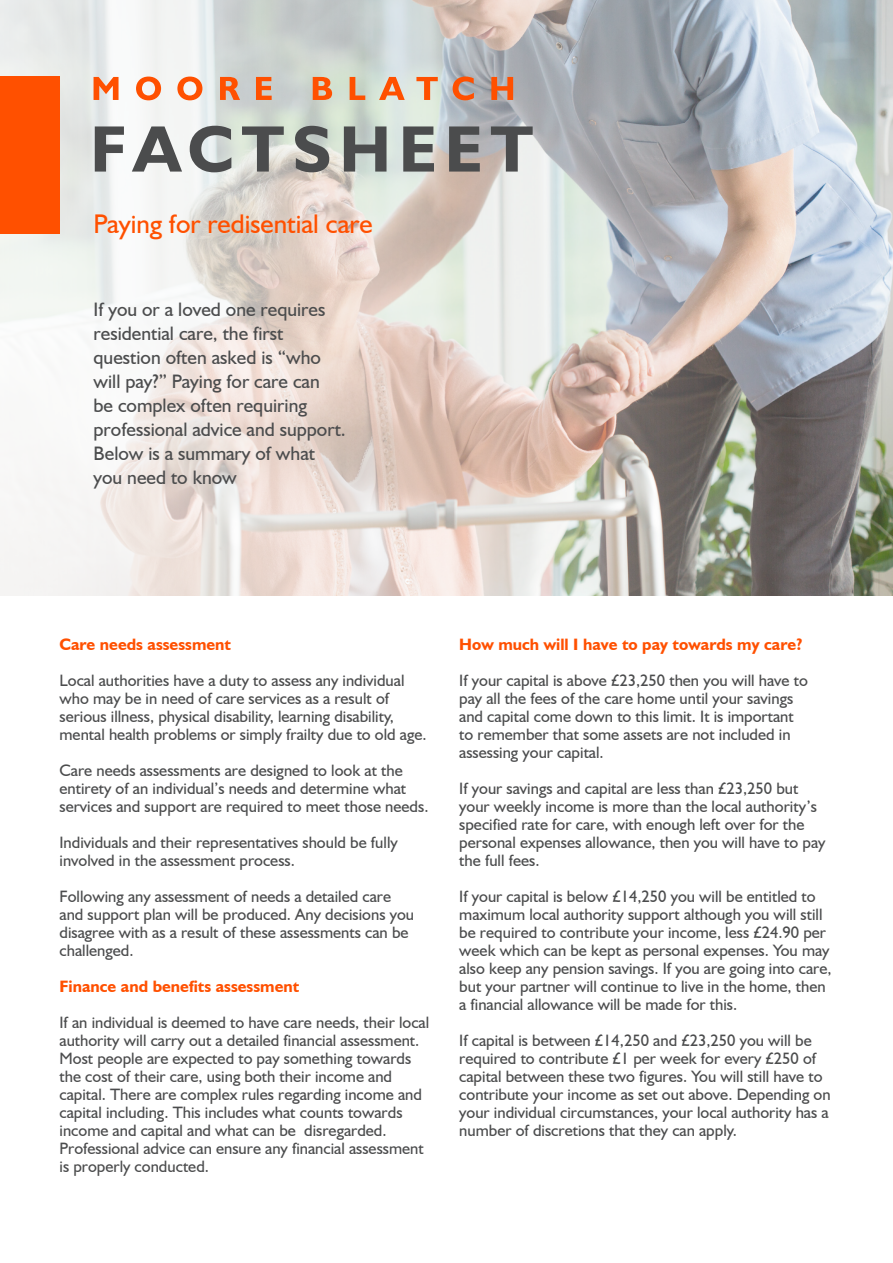
<style>
.page{position:relative;width:893px;height:1263px;background:#fff}
.page>*{position:absolute;margin:0;border:0;box-sizing:border-box;transform-origin:0 0}
.t1{font:700 66px "Humanist 521 BT";letter-spacing:.12em;color:#4b4c4d}
.Subheadline{font:27px "Humanist 521 BT";color:#ff5000}
.Intro_Copy{font:19.5px/24px "Humanist 521 BT";color:#4b4c4d}
.Body_Copy{font:16.5px/18px "Humanist 521 BT";color:#4b4c4d}
.Body_Copy-2{font:700 16.5px "Humanist 521 BT";color:#ff5000}
</style>
<div class="page">
<img style="left:0;top:0;width:893px;height:595px">
<div style="left:0;top:77px;width:60px;height:157px;background:#ff5000"></div>
<svg style="left:94px;top:77px;width:25px;height:23px"></svg>
<svg style="left:136px;top:77px;width:25px;height:23px"></svg>
<svg style="left:177px;top:77px;width:25px;height:23px"></svg>
<svg style="left:220px;top:77px;width:20px;height:23px"></svg>
<svg style="left:256px;top:77px;width:16px;height:23px"></svg>
<svg style="left:313px;top:77px;width:19px;height:23px"></svg>
<svg style="left:350px;top:77px;width:15px;height:23px"></svg>
<svg style="left:379px;top:77px;width:26px;height:23px"></svg>
<svg style="left:416px;top:77px;width:22px;height:23px"></svg>
<svg style="left:453px;top:77px;width:21px;height:23px"></svg>
<svg style="left:491px;top:77px;width:22px;height:23px"></svg>
<p class="t1" style="left:90px;top:108px;width:444px">FACTSHEET</p>
<p class="Subheadline" style="left:94px;top:207px;width:281px">Paying for redisential care</p>
<p class="Intro_Copy" style="left:94px;top:297px;width:254px">If you or a loved one requires residential care, the first question often asked is “who will pay?” Paying for care can<br>be complex often requiring professional advice and support.</p>
<p class="Intro_Copy" style="left:94px;top:441px;width:223px">Below is a summary of what you need to know</p>
<p class="Body_Copy-2" style="left:60px;top:634px;width:173px">Care needs assessment</p>
<p class="Body_Copy" style="left:60px;top:671px;width:369px">Local authorities have a duty to assess any individual who may be in need of care services as a result of serious illness, physical disability, learning disability, mental health problems or simply frailty due to old age.</p>
<p class="Body_Copy" style="left:60px;top:761px;width:370px">Care needs assessments are designed to look at the entirety of an individual’s needs and determine what services and support are required to meet those needs.</p>
<p class="Body_Copy" style="left:60px;top:833px;width:340px">Individuals and their representatives should be fully involved in the assessment process.</p>
<p class="Body_Copy" style="left:60px;top:887px;width:356px">Following any assessment of needs a detailed care and support plan will be produced. Any decisions you disagree with as a result of these assessments can be challenged.</p>
<p class="Body_Copy-2" style="left:60px;top:976px;width:241px">Finance and benefits assessment</p>
<p class="Body_Copy" style="left:60px;top:1013px;width:371px">If an individual is deemed to have care needs, their local authority will carry out a detailed financial assessment.<br>Most people are expected to pay something towards the cost of their care, using both their income and capital. There are complex rules regarding income and capital including. This includes what counts towards income and capital and what can be disregarded.<br>Professional advice can ensure any financial assessment is properly conducted.</p>
<p class="Body_Copy-2" style="left:459px;top:634px;width:345px">How much will I have to pay towards my care?</p>
<p class="Body_Copy" style="left:459px;top:671px;width:350px">If your capital is above £23,250 then you will have to pay all the fees of the care home until your savings and capital come down to this limit. It is important to remember that some assets are not included in assessing your capital.</p>
<p class="Body_Copy" style="left:459px;top:779px;width:368px">If your savings and capital are less than £23,250 but your weekly income is more than the local authority’s specified rate for care, with enough left over for the personal expenses allowance, then you will have to pay the full fees.</p>
<p class="Body_Copy" style="left:459px;top:887px;width:374px">If your capital is below £14,250 you will be entitled to maximum local authority support although you will still be required to contribute your income, less £24.90 per week which can be kept as personal expenses. You may also keep any pension savings. If you are going into care, but your partner will continue to live in the home, then a financial allowance will be made for this.</p>
<p class="Body_Copy" style="left:459px;top:1031px;width:373px">If capital is between £14,250 and £23,250 you will be required to contribute £1 per week for every £250 of capital between these two figures. You will still have to contribute your income as set out above. Depending on your individual circumstances, your local authority has a number of discretions that they can apply.</p>
</div>
